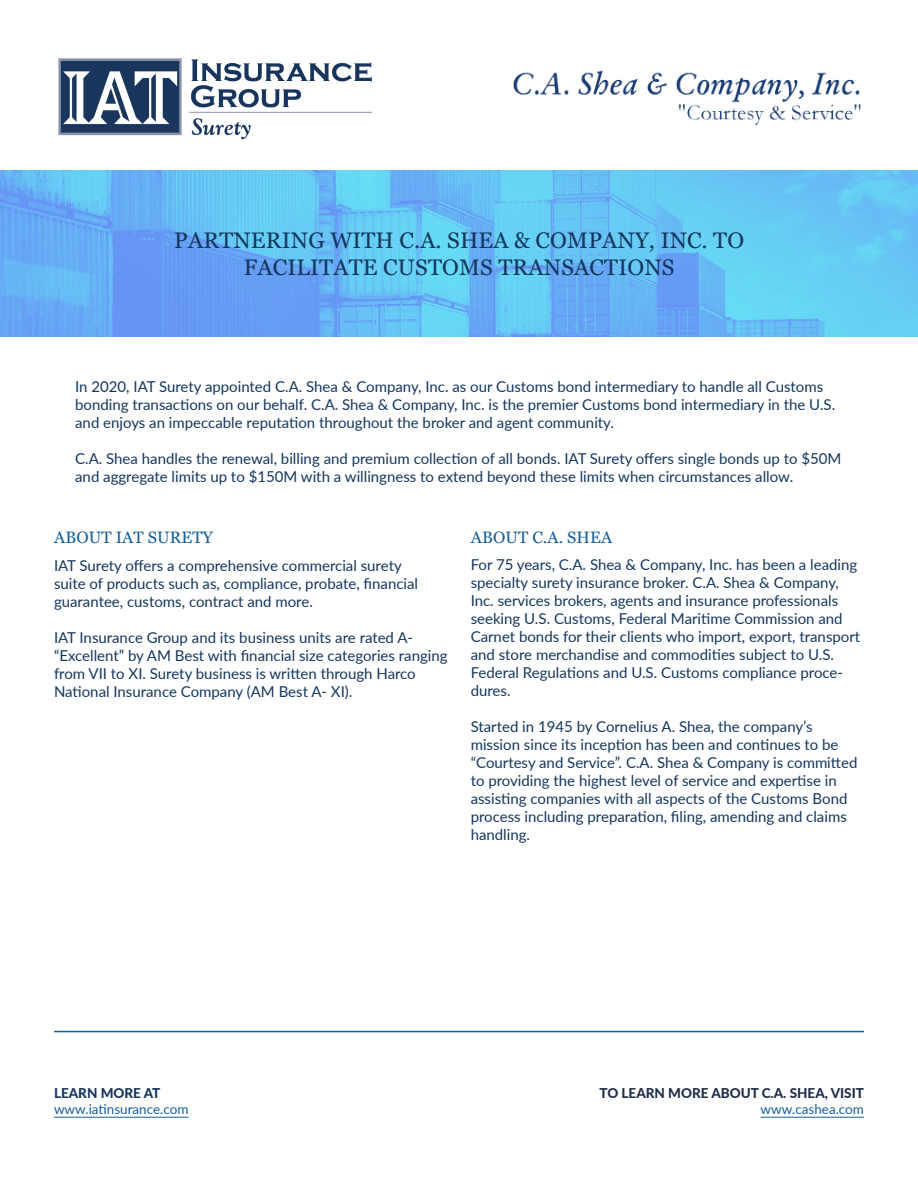
<style>
.page{position:relative;width:918px;height:1188px;background:#fff}
.page>*{position:absolute;margin:0;border:0;box-sizing:border-box;transform-origin:0 0}
.t1{font:22.5px "Georgia";letter-spacing:.01em;color:#15365d}
.t2{font:16.5px "Georgia";letter-spacing:.01em;color:#155f9b}
.t3{font:15px/18px "Lato";color:#15365d}
.t4{font:13.5px "Lato";color:#175d9e}
.t5{font:800 13.5px "Lato";color:#1f2e49}
.t6{font:800 13.5px "Lato";color:#15365d}
</style>
<div class="page">
<img style="left:0;top:170px;width:918px;height:167px">
<img style="left:58px;top:58px;width:314px;height:81px">
<img style="left:513px;top:70px;width:348px;height:56px">
<hr style="left:761px;top:1117px;width:103px;height:1px;background:#175d9e">
<hr style="left:54px;top:1117px;width:135px;height:1px;background:#175d9e">
<hr style="left:54px;top:1031px;width:810px;height:1px;background:#155f9b">
<p class="t1" style="left:174px;top:227px;width:572px">PARTNERING WITH C.A. SHEA &amp; COMPANY, INC. TO</p>
<p class="t1" style="left:244px;top:254px;width:432px">FACILITATE CUSTOMS TRANSACTIONS</p>
<p class="t3" style="left:75px;top:377px;width:762px">In 2020, IAT Surety appointed C.A. Shea &amp; Company, Inc. as our Customs bond intermediary to handle all Customs bonding transactions on our behalf. C.A. Shea &amp; Company, Inc. is the premier Customs bond intermediary in the U.S. and enjoys an impeccable reputation throughout the broker and agent community.</p>
<p class="t3" style="left:75px;top:449px;width:768px">C.A. Shea handles the renewal, billing and premium collection of all bonds. IAT Surety offers single bonds up to $50M and aggregate limits up to $150M with a willingness to extend beyond these limits when circumstances allow.</p>
<p class="t2" style="left:54px;top:527px;width:160px">ABOUT IAT SURETY</p>
<p class="t3" style="left:54px;top:556px;width:349px">IAT Surety offers a comprehensive commercial surety</p>
<p class="t3" style="left:54px;top:574px;width:366px">suite of products such as, compliance, probate, financial guarantee, customs, contract and more.</p>
<p class="t3" style="left:54px;top:628px;width:395px">IAT Insurance Group and its business units are rated A-“Excellent” by AM Best with financial size categories ranging from VII to XI. Surety business is written through Harco National Insurance Company (AM Best A- XI).</p>
<p class="t2" style="left:471px;top:527px;width:143px">ABOUT C.A. SHEA</p>
<p class="t3" style="left:471px;top:555px;width:388px">For 75 years, C.A. Shea &amp; Company, Inc. has been a leading</p>
<p class="t3" style="left:471px;top:573px;width:391px">specialty surety insurance broker. C.A. Shea &amp; Company, Inc. services brokers, agents and insurance professionals seeking U.S. Customs, Federal Maritime Commission and Carnet bonds for their clients who import, export, transport and store merchandise and commodities subject to U.S.<br>Federal Regulations and U.S. Customs compliance proce&shy;dures.</p>
<p class="t3" style="left:471px;top:717px;width:388px">Started in 1945 by Cornelius A. Shea, the company’s mission since its inception has been and continues to be “Courtesy and Service”. C.A. Shea &amp; Company is committed to providing the highest level of service and expertise in assisting companies with all aspects of the Customs Bond process including preparation, filing, amending and claims handling.</p>
<p class="t6" style="left:54px;top:1083px;width:108px">LEARN MORE AT</p>
<p class="t4" style="left:54px;top:1099px;width:136px">www.iatinsurance.com</p>
<p class="t5" style="left:600px;top:1083px;width:266px">TO LEARN MORE ABOUT C.A. SHEA, VISIT</p>
<p class="t4" style="left:761px;top:1099px;width:105px">www.cashea.com</p>
</div>
